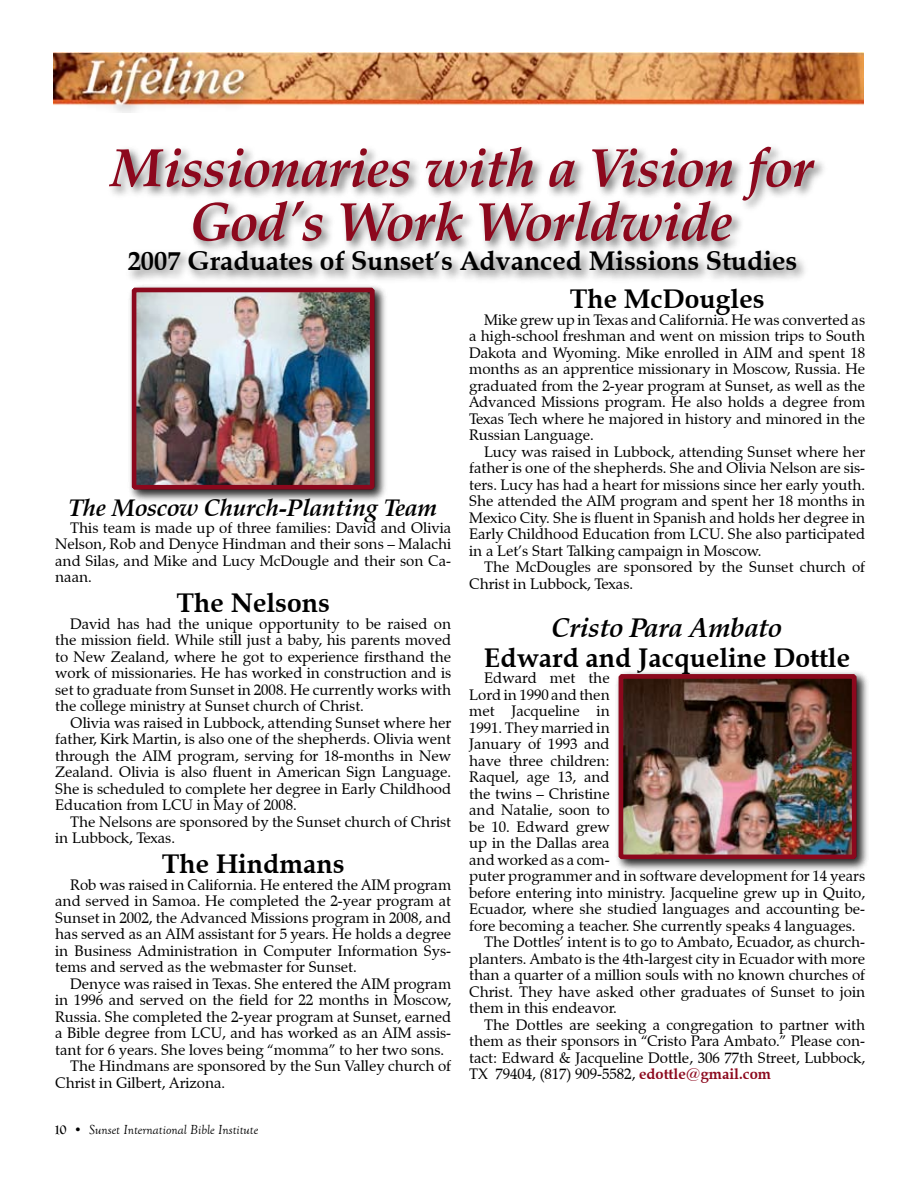
<style>
.page{position:relative;width:918px;height:1188px;background:#fff}
.page>*{position:absolute;margin:0;border:0;box-sizing:border-box;transform-origin:0 0}
.t1{font:italic 700 54px/54px "Zapf Calligraphic 801 BT";color:#8c081d;text-align:center}
.t2{font:700 27px "Zapf Calligraphic 801 BT";color:#000}
.t3{font:italic 700 27px "Zapf Calligraphic 801 BT";color:#000}
.t4{font:italic 700 24px "Zapf Calligraphic 801 BT";color:#000}
.t5{font:15px/16.5px "Zapf Calligraphic 801 BT";color:#000;text-align:justify}
.t6{font:italic 13.5px "Goudy Old Style T";color:#000}
.s1{font-weight:700;font-style:normal}
.s2{font-weight:700;color:#8c081d}
</style>
<div class="page">
<img style="left:54px;top:53px;width:810px;height:60px">
<div style="left:127px;top:283px;width:262px;height:221px;background:#000;opacity:.6"></div>
<div style="left:132px;top:288px;width:242px;height:201px;border:4px solid #8c081d"></div>
<div style="left:614px;top:670px;width:257px;height:203px;background:#000;opacity:.6"></div>
<div style="left:619px;top:674px;width:237px;height:185px;border:4px solid #8c081d"></div>
<div style="left:106px;top:142px;width:723px;height:143px;background:#000;opacity:.6"></div>
<h1 class="t1" style="left:111px;top:141px;width:704px">Missionaries with a Vision for<br>God’s Work Worldwide</h1>
<h2 class="t2" style="left:128px;top:244px;width:671px">2007 Graduates of Sunset’s Advanced Missions Studies</h2>
<h3 class="t4" style="left:69px;top:493px;width:370px">The Moscow Church-Planting Team</h3>
<p class="t5" style="left:55px;top:520px;width:397px;text-indent:15px">This team is made up of three families: David and Olivia Nelson, Rob and Denyce Hindman and their sons – Malachi and Silas, and Mike and Lucy McDougle and their son Ca&shy;naan.</p>
<h2 class="t2" style="left:177px;top:586px;width:155px">The Nelsons</h2>
<p class="t5" style="left:55px;top:616px;width:398px;text-indent:15px">David has had the unique opportunity to be raised on the mission field. While still just a baby, his parents moved to New Zealand, where he got to experience firsthand the work of missionaries. He has worked in construction and is set to graduate from Sunset in 2008. He currently works with the college ministry at Sunset church of Christ.</p>
<p class="t5" style="left:55px;top:715px;width:397px;text-indent:15px">Olivia was raised in Lubbock, attending Sunset where her father, Kirk Martin, is also one of the shepherds. Olivia went through the AIM program, serving for 18-months in New Zealand. Olivia is also fluent in American Sign Language.<br>She is scheduled to complete her degree in Early Childhood Education from LCU in May of 2008.</p>
<p class="t5" style="left:55px;top:814px;width:397px;text-indent:15px">The Nelsons are sponsored by the Sunset church of Christ in Lubbock, Texas.</p>
<h2 class="t2" style="left:162px;top:847px;width:184px">The Hindmans</h2>
<p class="t5" style="left:55px;top:877px;width:398px;text-indent:15px">Rob was raised in California. He entered the AIM program and served in Samoa. He completed the 2-year program at Sunset in 2002, the Advanced Missions program in 2008, and has served as an AIM assistant for 5 years. He holds a degree in Business Administration in Computer Information Sys&shy;tems and served as the webmaster for Sunset.</p>
<p class="t5" style="left:70px;top:976px;width:383px">Denyce was raised in Texas. She entered the AIM program</p>
<p class="t5" style="left:55px;top:992px;width:398px">in 1996 and served on the field for 22 months in Moscow,</p>
<p class="t5" style="left:55px;top:1009px;width:398px">Russia. She completed the 2-year program at Sunset, earned</p>
<p class="t5" style="left:55px;top:1025px;width:397px">a Bible degree from LCU, and has worked as an AIM assis-</p>
<p class="t5" style="left:55px;top:1042px;width:391px">tant for 6 years. She loves being “momma” to her two sons.</p>
<p class="t5" style="left:70px;top:1058px;width:382px">The Hindmans are sponsored by the Sun Valley church of</p>
<p class="t5" style="left:55px;top:1075px;width:172px">Christ in Gilbert, Arizona.</p>
<p class="t6" style="left:54px;top:1122px;width:206px"><span class="s1">10</span> • Sunset International Bible Institute</p>
<h2 class="t2" style="left:570px;top:282px;width:196px">The McDougles</h2>
<p class="t5" style="left:469px;top:311px;width:398px;text-indent:15px">Mike grew up in Texas and California. He was converted as a high-school freshman and went on mission trips to South Dakota and Wyoming. Mike enrolled in AIM and spent 18 months as an apprentice missionary in Moscow, Russia. He graduated from the 2-year program at Sunset, as well as the Advanced Missions program. He also holds a degree from Texas Tech where he majored in history and minored in the Russian Language.</p>
<p class="t5" style="left:469px;top:443px;width:398px;text-indent:15px">Lucy was raised in Lubbock, attending Sunset where her father is one of the shepherds. She and Olivia Nelson are sis&shy;ters. Lucy has had a heart for missions since her early youth.<br>She attended the AIM program and spent her 18 months in Mexico City. She is fluent in Spanish and holds her degree in Early Childhood Education from LCU. She also participated in a Let’s Start Talking campaign in Moscow.</p>
<p class="t5" style="left:469px;top:559px;width:397px;text-indent:15px">The McDougles are sponsored by the Sunset church of<br>Christ in Lubbock, Texas.</p>
<h2 class="t3" style="left:552px;top:611px;width:231px">Cristo Para Ambato</h2>
<h2 class="t2" style="left:484px;top:641px;width:367px">Edward and Jacqueline Dottle</h2>
<p class="t5" style="left:484px;top:670px;width:127px">Edward met the</p>
<p class="t5" style="left:469px;top:686px;width:142px">Lord in 1990 and then</p>
<p class="t5" style="left:469px;top:703px;width:142px">met Jacqueline in</p>
<p class="t5" style="left:469px;top:719px;width:142px">1991. They married in</p>
<p class="t5" style="left:469px;top:736px;width:142px">January of 1993 and</p>
<p class="t5" style="left:469px;top:752px;width:142px">have three children:</p>
<p class="t5" style="left:469px;top:769px;width:142px">Raquel, age 13, and</p>
<p class="t5" style="left:469px;top:785px;width:142px">the twins – Christine</p>
<p class="t5" style="left:469px;top:802px;width:142px">and Natalie, soon to</p>
<p class="t5" style="left:469px;top:818px;width:142px">be 10. Edward grew</p>
<p class="t5" style="left:469px;top:835px;width:142px">up in the Dallas area</p>
<p class="t5" style="left:469px;top:851px;width:142px">and worked as a com-</p>
<p class="t5" style="left:469px;top:868px;width:397px">puter programmer and in software development for 14 years</p>
<p class="t5" style="left:469px;top:884px;width:398px">before entering into ministry. Jacqueline grew up in Quito,</p>
<p class="t5" style="left:469px;top:901px;width:397px">Ecuador, where she studied languages and accounting be-</p>
<p class="t5" style="left:469px;top:917px;width:388px">fore becoming a teacher. She currently speaks 4 languages.</p>
<p class="t5" style="left:484px;top:934px;width:383px">The Dottles’ intent is to go to Ambato, Ecuador, as church-</p>
<p class="t5" style="left:469px;top:950px;width:397px">planters. Ambato is the 4th-largest city in Ecuador with more</p>
<p class="t5" style="left:469px;top:967px;width:398px">than a quarter of a million souls with no known churches of</p>
<p class="t5" style="left:469px;top:983px;width:397px">Christ. They have asked other graduates of Sunset to join</p>
<p class="t5" style="left:469px;top:1000px;width:149px">them in this endeavor.</p>
<p class="t5" style="left:484px;top:1016px;width:382px">The Dottles are seeking a congregation to partner with</p>
<p class="t5" style="left:469px;top:1033px;width:397px">them as their sponsors in “Cristo Para Ambato.” Please con-</p>
<p class="t5" style="left:469px;top:1049px;width:397px">tact: Edward &amp; Jacqueline Dottle, 306 77th Street, Lubbock,</p>
<p class="t5" style="left:469px;top:1066px;width:303px">TX 79404, (817) 909-5582, <span class="s2">edottle@gmail.com</span></p>
</div>
